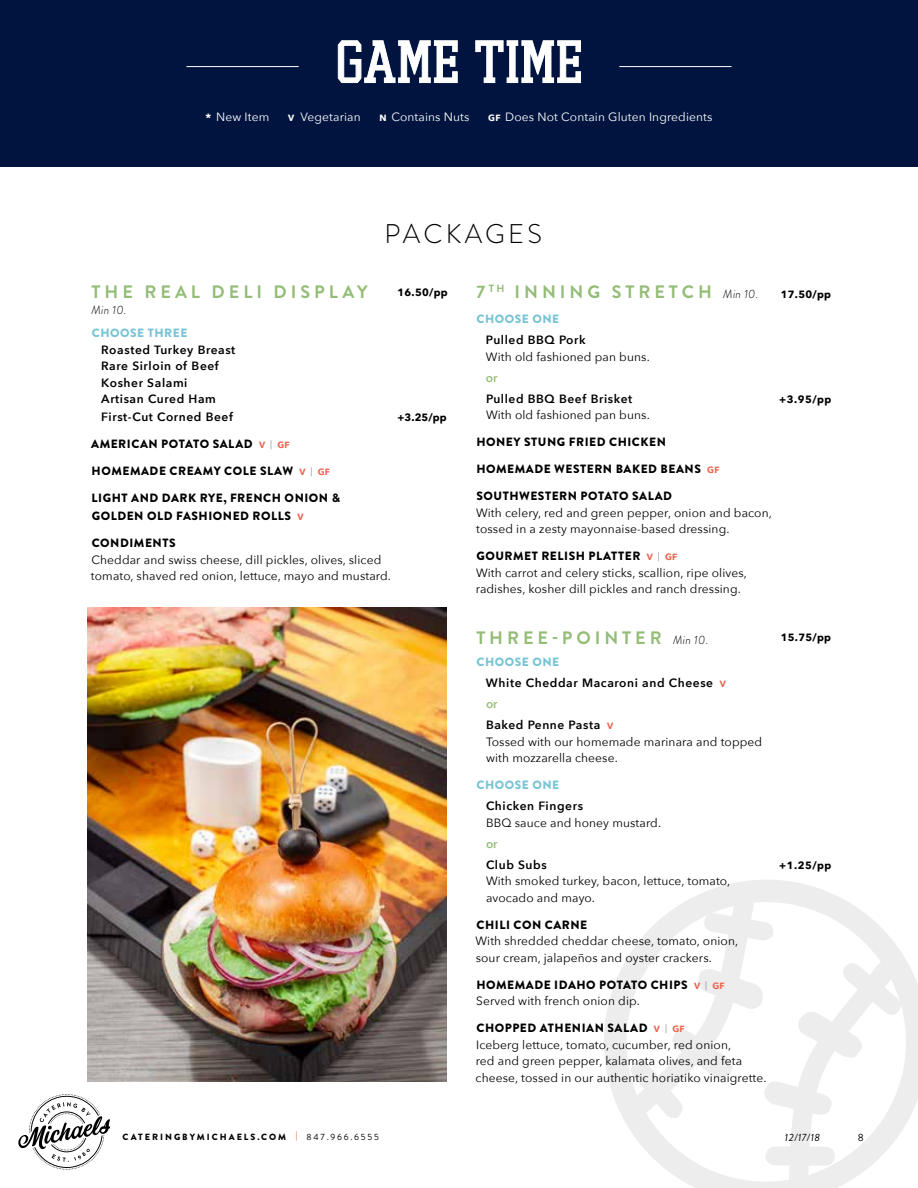
<style>
.page{position:relative;width:918px;height:1188px;background:#fff}
.page>*{position:absolute;margin:0;border:0;box-sizing:border-box;transform-origin:0 0}
.t1{font:57.9px "Player";letter-spacing:.015em;color:#fff}
.t2{font:300 27px "Brandon Grotesque";letter-spacing:.12em;color:#000}
.t3{font:700 18px "Brandon Grotesque";letter-spacing:.22em;color:#94bd78}
.t4{font:12px/16.5px "Avenir Next";letter-spacing:.01em;color:#000}
.t5{font:900 12px/18px "Brandon Grotesque";letter-spacing:.045em;color:#000}
.t6{font:600 12px/16.5px "Avenir Next";letter-spacing:.05em;color:#000}
.t7{font:12px "Avenir Next";letter-spacing:.01em;color:#fff}
.t8{font:900 12px "Brandon Grotesque";letter-spacing:.045em;color:#77c4d5}
.t9{font:italic 300 12px "Brandon Grotesque";color:#000}
.t10{font:600 12px "Avenir Next";color:#94bd78}
.t11{font:700 10.5px "Avenir Next";letter-spacing:.025em;color:#000}
.t12{font:italic 10.5px "Brandon Grotesque";color:#000}
.t13{font:10.5px "Brandon Grotesque";color:#000}
.t14{font:900 9px "Brandon Grotesque";letter-spacing:.22em;color:#000}
.s1{font-weight:700}
.s2{font-weight:700;font-size:9px}
.s3{font-family:"Avenir Next";font-weight:700;font-size:9px;color:#ea6752}
.s4{font-family:"Avenir Next";font-weight:400;font-size:9px;color:#808285}
.s5{font-weight:300;font-style:italic;font-size:12px;color:#000}
.s6{font-family:"Avenir Next";font-size:10.5px;color:#000}
.s7{font-weight:700;font-size:9px;color:#ea6752}
.s8{color:#94bd78}
.s9{color:#ea6752}
.s10{font-weight:400}
</style>
<div class="page">
<svg style="left:604px;top:880px;width:314px;height:308px"></svg>
<svg style="left:18px;top:1094px;width:92px;height:76px"></svg>
<div style="left:0;top:0;width:918px;height:166px;background:#00143f"></div>
<hr style="left:619px;top:66px;width:113px;height:1px;background:#fff">
<hr style="left:186px;top:66px;width:113px;height:1px;background:#fff">
<svg style="left:338px;top:40px;width:120px;height:43px"></svg>
<svg style="left:475px;top:40px;width:106px;height:43px"></svg>
<img style="left:88px;top:608px;width:358px;height:474px">
<h1 class="t1" style="left:335px;top:28px;width:249px">GAME TIME</h1>
<p class="t7" style="left:205px;top:107px;width:65px"><span class="s1">*</span> New Item</p>
<p class="t7" style="left:288px;top:107px;width:74px"><span class="s2">V</span> Vegetarian</p>
<p class="t7" style="left:380px;top:107px;width:91px"><span class="s2">N</span> Contains Nuts</p>
<p class="t7" style="left:488px;top:107px;width:226px"><span class="s2">GF</span> Does Not Contain Gluten Ingredients</p>
<h2 class="t2" style="left:385px;top:215px;width:159px">PACKAGES</h2>
<h3 class="t3" style="left:92px;top:279px;width:278px">THE REAL DELI DISPLAY</h3>
<p class="t9" style="left:91px;top:302px;width:37px">Min 10.</p>
<p class="t11" style="left:398px;top:283px;width:52px">16.50/pp</p>
<p class="t8" style="left:92px;top:325px;width:97px">CHOOSE THREE</p>
<p class="t6" style="left:101px;top:341px;width:136px">Roasted Turkey Breast<br>Rare Sirloin of Beef<br>Kosher Salami<br>Artisan Cured Ham</p>
<p class="t6" style="left:101px;top:409px;width:133px">First-Cut Corned Beef</p>
<p class="t11" style="left:397px;top:409px;width:51px">+3.25/pp</p>
<p class="t5" style="left:91px;top:435px;width:200px">AMERICAN POTATO SALAD <span class="s3">V</span> <span class="s4">|</span> <span class="s3">GF</span></p>
<p class="t5" style="left:92px;top:462px;width:240px">HOMEMADE CREAMY COLE SLAW <span class="s3">V</span> <span class="s4">|</span> <span class="s3">GF</span></p>
<p class="t5" style="left:92px;top:489px;width:250px">LIGHT AND DARK RYE, FRENCH ONION &amp;<br>GOLDEN OLD FASHIONED ROLLS <span class="s3">V</span></p>
<p class="t5" style="left:92px;top:534px;width:85px">CONDIMENTS</p>
<p class="t4" style="left:91px;top:551px;width:302px">Cheddar and swiss cheese, dill pickles, olives, sliced tomato, shaved red onion, lettuce, mayo and mustard.</p>
<h3 class="t3" style="left:477px;top:279px;width:356px">7 <sup>TH</sup> INNING STRETCH <span class="s5">Min 10.</span> <span class="s6">17.50/pp</span></h3>
<p class="t8" style="left:476px;top:311px;width:84px">CHOOSE ONE</p>
<p class="t6" style="left:486px;top:332px;width:101px">Pulled BBQ Pork</p>
<p class="t4" style="left:486px;top:348px;width:165px">With old fashioned pan buns.</p>
<p class="t10" style="left:486px;top:367px;width:13px">or</p>
<p class="t6" style="left:486px;top:390px;width:148px">Pulled BBQ Beef Brisket</p>
<p class="t11" style="left:779px;top:390px;width:54px">+3.95/pp</p>
<p class="t4" style="left:486px;top:406px;width:165px">With old fashioned pan buns.</p>
<p class="t5" style="left:476px;top:433px;width:191px">HONEY STUNG FRIED CHICKEN</p>
<p class="t5" style="left:476px;top:460px;width:245px">HOMEMADE WESTERN BAKED BEANS <span class="s3">GF</span></p>
<p class="t5" style="left:476px;top:487px;width:197px">SOUTHWESTERN POTATO SALAD</p>
<p class="t4" style="left:476px;top:504px;width:297px">With celery, red and green pepper, onion and bacon, tossed in a zesty mayonnaise-based dressing.</p>
<p class="t5" style="left:476px;top:547px;width:202px">GOURMET RELISH PLATTER <span class="s3">V</span> <span class="s4">|</span> <span class="s3">GF</span></p>
<p class="t4" style="left:476px;top:564px;width:273px">With carrot and celery sticks, scallion, ripe olives, radishes, kosher dill pickles and ranch dressing.</p>
<h3 class="t3" style="left:476px;top:625px;width:234px">THREE-POINTER <span class="s5">Min 10.</span></h3>
<p class="t11" style="left:781px;top:628px;width:52px">15.75/pp</p>
<p class="t8" style="left:476px;top:654px;width:84px">CHOOSE ONE</p>
<p class="t6" style="left:486px;top:672px;width:242px;line-height:21px">White Cheddar Macaroni and Cheese <span class="s7">V </span><span class="s8">or<br></span>Baked Penne Pasta <span class="s7">V</span></p>
<p class="t4" style="left:486px;top:733px;width:278px">Tossed with our homemade marinara and topped with mozzarella cheese.</p>
<p class="t8" style="left:476px;top:777px;width:84px">CHOOSE ONE</p>
<p class="t6" style="left:486px;top:797px;width:99px">Chicken Fingers</p>
<p class="t4" style="left:486px;top:814px;width:177px">BBQ sauce and honey mustard.</p>
<p class="t10" style="left:486px;top:833px;width:13px">or</p>
<p class="t6" style="left:486px;top:856px;width:62px">Club Subs</p>
<p class="t11" style="left:779px;top:856px;width:54px">+1.25/pp</p>
<p class="t4" style="left:486px;top:872px;width:246px">With smoked turkey, bacon, lettuce, tomato, avocado and mayo.</p>
<p class="t5" style="left:476px;top:916px;width:112px">CHILI CON CARNE</p>
<p class="t4" style="left:475px;top:932px;width:264px">With shredded cheddar cheese, tomato, onion, sour cream, jalapeños and oyster crackers.</p>
<p class="t5" style="left:476px;top:976px;width:250px">HOMEMADE IDAHO POTATO CHIPS <span class="s3">V</span> <span class="s4">|</span> <span class="s3">GF</span></p>
<p class="t4" style="left:476px;top:992px;width:165px">Served with french onion dip.</p>
<p class="t5" style="left:476px;top:1019px;width:210px">CHOPPED ATHENIAN SALAD <span class="s3">V</span> <span class="s4">|</span> <span class="s3">GF</span></p>
<p class="t4" style="left:476px;top:1036px;width:292px">Iceberg lettuce, tomato, cucumber, red onion,<br>red and green pepper, kalamata olives, and feta cheese, tossed in our authentic horiatiko vinaigrette.</p>
<p class="t14" style="left:123px;top:1130px;width:258px">CATERINGBYMICHAELS.COM <span class="s9">|</span> <span class="s10">847.966.6555</span></p>
<p class="t12" style="left:785px;top:1130px;width:37px">12/17/18</p>
<p class="t13" style="left:858px;top:1130px;width:8px">8</p>
</div>
